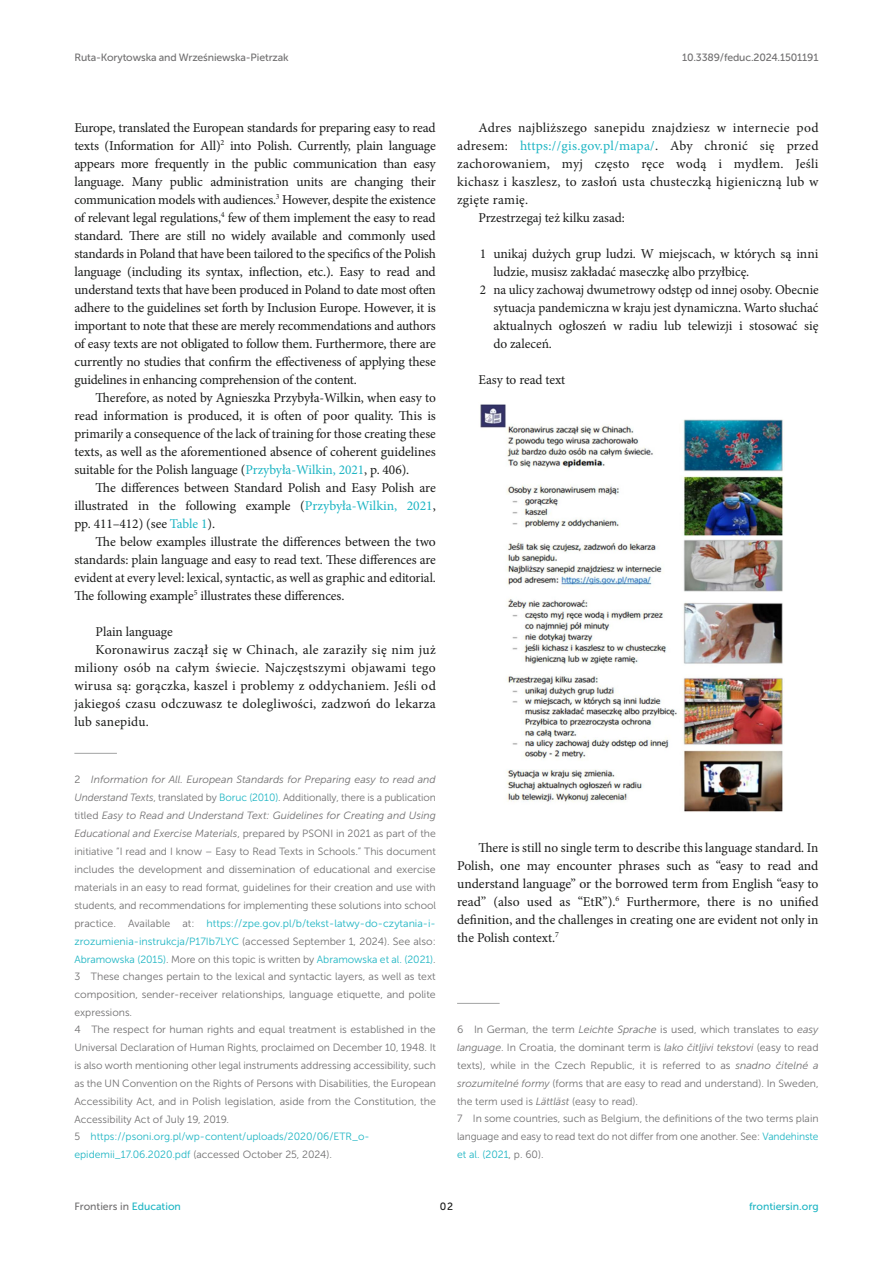
<style>
.page{position:relative;width:893px;height:1263px;background:#fff}
.page>*{position:absolute;margin:0;border:0;box-sizing:border-box;transform-origin:0 0}
.TEXT{font:13.5px/18px "Minion Pro";letter-spacing:-.01em;color:#1b1c1b;text-align:justify}
.TEXT-2{font:13.5px/18px "Minion Pro";letter-spacing:.02em;color:#1b1c1b;text-align:right}
.NL_BLW{font:13.5px/18px "Minion Pro";letter-spacing:-.005em;color:#1b1c1b;text-align:justify}
.NL_ABV{font:13.5px/18px "Minion Pro";letter-spacing:-.005em;color:#1b1c1b}
.TEXT-3{font:13.5px "Minion Pro";letter-spacing:.015em;color:#1b1c1b}
.FOOTNOTE{font:10.5px/18px "Museo Sans 300";color:#706f70;text-align:justify}
.FOOTNOTE-2{font:10.5px/18px "Museo Sans 300";color:#1db5c3}
.t1{font:10.5px "Museo Sans 500";letter-spacing:-.015em;color:#706f70}
.t2{font:10.5px "Museo Sans 500";color:#1db5c3}
.t3{font:10.5px "Museo Sans 500";color:#1b1c1b}
.s1{color:#1db5c3}
.s2{font-style:italic}
.s3{color:#706f70}
</style>
<div class="page">
<hr style="left:74px;top:753px;width:43px;height:1px;background:#a2a3a3">
<img style="left:480px;top:404px;width:303px;height:408px">
<hr style="left:457px;top:1003px;width:43px;height:1px;background:#a2a3a3">
<p class="t1" style="left:74px;top:51px;width:216px">Ruta-Korytowska and Wrześniewska-Pietrzak</p>
<p class="t1" style="left:682px;top:51px;width:138px">10.3389/feduc.2024.1501191</p>
<p class="TEXT" style="left:74px;top:119px;width:363px">Europe, translated the European standards for preparing easy to read</p>
<p class="TEXT" style="left:74px;top:137px;width:363px">texts (Information for All)<sup>2</sup> into Polish. Currently, plain language</p>
<p class="TEXT" style="left:74px;top:155px;width:363px">appears more frequently in the public communication than easy</p>
<p class="TEXT" style="left:74px;top:173px;width:363px">language. Many public administration units are changing their</p>
<p class="TEXT" style="left:74px;top:191px;width:363px">communication models with audiences.<sup>3</sup> However, despite the existence</p>
<p class="TEXT" style="left:74px;top:209px;width:363px">of relevant legal regulations,<sup>4</sup> few of them implement the easy to read</p>
<p class="TEXT" style="left:74px;top:227px;width:363px">standard. There are still no widely available and commonly used</p>
<p class="TEXT" style="left:74px;top:245px;width:363px">standards in Poland that have been tailored to the specifics of the Polish</p>
<p class="TEXT" style="left:74px;top:263px;width:363px">language (including its syntax, inflection, etc.). Easy to read and</p>
<p class="TEXT" style="left:74px;top:281px;width:363px">understand texts that have been produced in Poland to date most often</p>
<p class="TEXT" style="left:74px;top:299px;width:363px">adhere to the guidelines set forth by Inclusion Europe. However, it is</p>
<p class="TEXT" style="left:74px;top:317px;width:363px">important to note that these are merely recommendations and authors</p>
<p class="TEXT" style="left:74px;top:335px;width:363px">of easy texts are not obligated to follow them. Furthermore, there are</p>
<p class="TEXT" style="left:74px;top:353px;width:363px">currently no studies that confirm the effectiveness of applying these</p>
<p class="TEXT" style="left:74px;top:371px;width:284px">guidelines in enhancing comprehension of the content.</p>
<p class="TEXT" style="left:96px;top:389px;width:342px">Therefore, as noted by Agnieszka Przybyła-Wilkin, when easy to</p>
<p class="TEXT" style="left:74px;top:407px;width:363px">read information is produced, it is often of poor quality. This is</p>
<p class="TEXT" style="left:74px;top:425px;width:363px">primarily a consequence of the lack of training for those creating these</p>
<p class="TEXT" style="left:74px;top:443px;width:363px">texts, as well as the aforementioned absence of coherent guidelines</p>
<p class="TEXT" style="left:74px;top:461px;width:336px">suitable for the Polish language (<span class="s1">Przybyła-Wilkin, 2021</span>, p. 406).</p>
<p class="TEXT" style="left:74px;top:479px;width:363px;text-indent:21px">The differences between Standard Polish and Easy Polish are illustrated in the following example (<span class="s1">Przybyła-Wilkin, 2021</span>, pp. 411–412) (see <span class="s1">Table 1</span>).</p>
<p class="TEXT" style="left:74px;top:533px;width:363px;text-indent:21px">The below examples illustrate the differences between the two standards: plain language and easy to read text. These differences are evident at every level: lexical, syntactic, as well as graphic and editorial.<br>The following example<sup>5</sup> illustrates these differences.</p>
<p class="TEXT" style="left:96px;top:623px;width:79px">Plain language</p>
<p class="TEXT-2" style="left:96px;top:641px;width:342px">Koronawirus zaczął się w Chinach, ale zaraziły się nim już</p>
<p class="TEXT-2" style="left:74px;top:659px;width:363px">miliony osób na całym świecie. Najczęstszymi objawami tego</p>
<p class="TEXT-2" style="left:74px;top:677px;width:363px">wirusa są: gorączka, kaszel i problemy z oddychaniem. Jeśli od</p>
<p class="TEXT-2" style="left:74px;top:695px;width:363px">jakiegoś czasu odczuwasz te dolegliwości, zadzwoń do lekarza</p>
<p class="TEXT-3" style="left:74px;top:713px;width:76px">lub sanepidu.</p>
<p class="FOOTNOTE" style="left:74px;top:770px;width:363px">2 <span class="s2">Information for All. European Standards for Preparing easy to read and Understand Texts</span>, translated by <span class="s1">Boruc (2010)</span>. Additionally, there is a publication titled <span class="s2">Easy to Read and Understand Text: Guidelines for Creating and Using Educational and Exercise Materials</span>, prepared by PSONI in 2021 as part of the initiative “I read and I know – Easy to Read Texts in Schools.” This document includes the development and dissemination of educational and exercise materials in an easy to read format, guidelines for their creation and use with students, and recommendations for implementing these solutions into school practice. Available at: <span class="s1">https://zpe.gov.pl/b/tekst-latwy-do-czytania-i&shy;zrozumienia-instrukcja/P17Ib7LYC</span> (accessed September 1, 2024). See also:<br><span class="s1">Abramowska (2015)</span>. More on this topic is written by <span class="s1">Abramowska et al. (2021)</span>.</p>
<p class="FOOTNOTE" style="left:74px;top:967px;width:363px">3 These changes pertain to the lexical and syntactic layers, as well as text composition, sender-receiver relationships, language etiquette, and polite expressions.</p>
<p class="FOOTNOTE" style="left:74px;top:1020px;width:363px">4 The respect for human rights and equal treatment is established in the Universal Declaration of Human Rights, proclaimed on December 10, 1948. It is also worth mentioning other legal instruments addressing accessibility, such as the UN Convention on the Rights of Persons with Disabilities, the European Accessibility Act, and in Polish legislation, aside from the Constitution, the Accessibility Act of July 19, 2019.</p>
<p class="FOOTNOTE-2" style="left:74px;top:1127px;width:297px"><span class="s3">5</span> https://psoni.org.pl/wp-content/uploads/2020/06/ETR_o&shy;epidemii_17.06.2020.pdf <span class="s3">(accessed October 25, 2024).</span></p>
<p class="TEXT-2" style="left:457px;top:119px;width:363px">Adres najbliższego sanepidu znajdziesz w internecie pod adresem: <span class="s1">https://gis.gov.pl/mapa/</span>. Aby chronić się przed</p>
<p class="TEXT" style="left:457px;top:155px;width:363px">zachorowaniem, myj często ręce wodą i mydłem. Jeśli kichasz i kaszlesz, to zasłoń usta chusteczką higieniczną lub w zgięte ramię.</p>
<p class="TEXT" style="left:478px;top:209px;width:148px">Przestrzegaj też kilku zasad:</p>
<p class="NL_ABV" style="left:493px;top:245px;width:326px;text-indent:-13px">1 unikaj dużych grup ludzi. W miejscach, w których są inni ludzie, musisz zakładać maseczkę albo przyłbicę.</p>
<p class="NL_BLW" style="left:493px;top:281px;width:327px;text-indent:-13px">2 na ulicy zachowaj dwumetrowy odstęp od innej osoby. Obecnie sytuacja pandemiczna w kraju jest dynamiczna. Warto słuchać aktualnych ogłoszeń w radiu lub telewizji i stosować się do zaleceń.</p>
<p class="TEXT" style="left:478px;top:371px;width:89px">Easy to read text</p>
<p class="TEXT" style="left:457px;top:839px;width:363px;text-indent:21px">There is still no single term to describe this language standard. In Polish, one may encounter phrases such as “easy to read and understand language” or the borrowed term from English “easy to read” (also used as “EtR”).<sup>6</sup> Furthermore, there is no unified definition, and the challenges in creating one are evident not only in the Polish context.<sup>7</sup></p>
<p class="FOOTNOTE" style="left:457px;top:1020px;width:363px">6 In German, the term <span class="s2">Leichte Sprache</span> is used, which translates to <span class="s2">easy language</span>. In Croatia, the dominant term is <span class="s2">lako čitljivi tekstovi</span> (easy to read texts), while in the Czech Republic, it is referred to as <span class="s2">snadno čitelné a srozumitelné formy</span> (forms that are easy to read and understand). In Sweden, the term used is <span class="s2">Lättläst</span> (easy to read).</p>
<p class="FOOTNOTE" style="left:457px;top:1109px;width:363px">7 In some countries, such as Belgium, the definitions of the two terms plain language and easy to read text do not differ from one another. See: <span class="s1">Vandehinste et al. (2021</span>, p. 60).</p>
<p class="t1" style="left:74px;top:1200px;width:108px">Frontiers in <span class="s1">Education</span></p>
<p class="t3" style="left:440px;top:1200px;width:15px">02</p>
<p class="t2" style="left:749px;top:1200px;width:71px">frontiersin.org</p>
</div>
